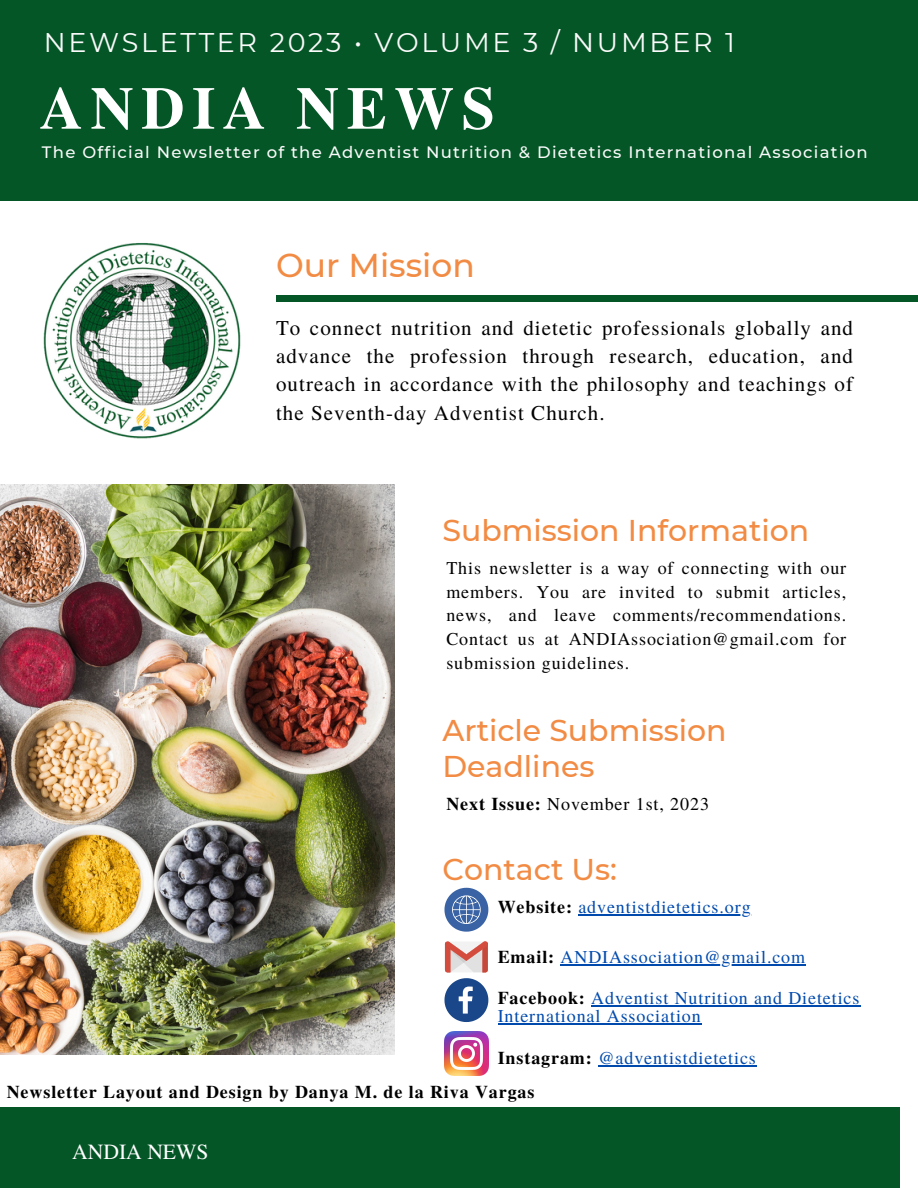
<style>
.page{position:relative;width:918px;height:1188px;background:#fff}
.page>*{position:absolute;margin:0;border:0;box-sizing:border-box;transform-origin:0 0}
.t1{font:700 60px "Te X Gyre Termes";letter-spacing:.125em;color:#fff}
.t2{font:500 33px "Montserrat";color:#f28b43}
.t3{font:500 30px/36px "Montserrat";color:#f28b43}
.t4{font:27px "Montserrat";letter-spacing:.1em;color:#fafafa}
.t5{font:21.6px "Te X Gyre Termes";color:#fff}
.t6{font:21px/28.2px "Te X Gyre Termes";letter-spacing:.05em;color:#000;text-align:justify}
.t7{font:18px/23.7px "Te X Gyre Termes";letter-spacing:.05em;color:#000;text-align:justify}
.t8{font:18px/18px "Te X Gyre Termes";letter-spacing:.05em;color:#004aad}
.t9{font:700 18px "Te X Gyre Termes";letter-spacing:.05em;color:#000}
.t10{font:500 16.5px "Montserrat";letter-spacing:.075em;color:#fafafa}
.s1{font-weight:700}
.s2{font-weight:700;color:#000}
</style>
<div class="page">
<div style="left:0;top:1107px;width:900px;height:81px;background:#045626"></div>
<div style="left:276px;top:295px;width:642px;height:7px;background:#045626"></div>
<div style="left:0;top:0;width:918px;height:200px;background:#045626"></div>
<img style="left:43px;top:243px;width:198px;height:196px">
<img style="left:0;top:484px;width:395px;height:570px">
<svg style="left:444px;top:888px;width:44px;height:44px"></svg>
<svg style="left:445px;top:941px;width:43px;height:31px"></svg>
<svg style="left:444px;top:978px;width:44px;height:44px"></svg>
<img style="left:444px;top:1032px;width:44px;height:44px">
<hr style="left:578px;top:914px;width:174px;height:2px;background:#004aad">
<hr style="left:561px;top:964px;width:245px;height:1px;background:#004aad">
<hr style="left:591px;top:1005px;width:269px;height:1px;background:#004aad">
<hr style="left:498px;top:1023px;width:204px;height:1px;background:#004aad">
<hr style="left:598px;top:1066px;width:159px;height:1px;background:#004aad">
<p class="t4" style="left:44px;top:25px;width:693px">NEWSLETTER 2023 • VOLUME 3 / NUMBER 1</p>
<p class="t1" style="left:40px;top:62px;width:457px">ANDIA NEWS</p>
<p class="t10" style="left:42px;top:142px;width:827px">The Official Newsletter of the Adventist Nutrition &amp; Dietetics International Association</p>
<p class="t2" style="left:276px;top:245px;width:200px">Our Mission</p>
<p class="t6" style="left:276px;top:313px;width:579px">To connect nutrition and dietetic professionals globally and advance the profession through research, education, and outreach in accordance with the philosophy and teachings of the Seventh-day Adventist Church.</p>
<p class="t3" style="left:442px;top:512px;width:368px">Submission Information</p>
<p class="t7" style="left:446px;top:555px;width:401px">This newsletter is a way of connecting with our members. You are invited to submit articles, news, and leave comments/recommendations.<br>Contact us at ANDIAssociation@gmail.com for submission guidelines.</p>
<p class="t3" style="left:442px;top:712px;width:286px">Article Submission<br>Deadlines</p>
<p class="t7" style="left:446px;top:791px;width:264px"><span class="s1">Next Issue:</span> November 1st, 2023</p>
<p class="t3" style="left:442px;top:852px;width:176px">Contact Us:</p>
<p class="t8" style="left:498px;top:897px;width:254px"><span class="s2">Website:</span> adventistdietetics.org</p>
<p class="t8" style="left:498px;top:947px;width:309px"><span class="s2">Email:</span> ANDIAssociation@gmail.com</p>
<p class="t8" style="left:498px;top:988px;width:363px"><span class="s2">Facebook:</span> Adventist Nutrition and Dietetics<br>International Association</p>
<p class="t8" style="left:498px;top:1048px;width:260px"><span class="s2">Instagram:</span> @adventistdietetics</p>
<p class="t9" style="left:7px;top:1078px;width:529px">Newsletter Layout and Design by Danya M. de la Riva Vargas</p>
<p class="t5" style="left:72px;top:1137px;width:138px">ANDIA NEWS</p>
</div>
